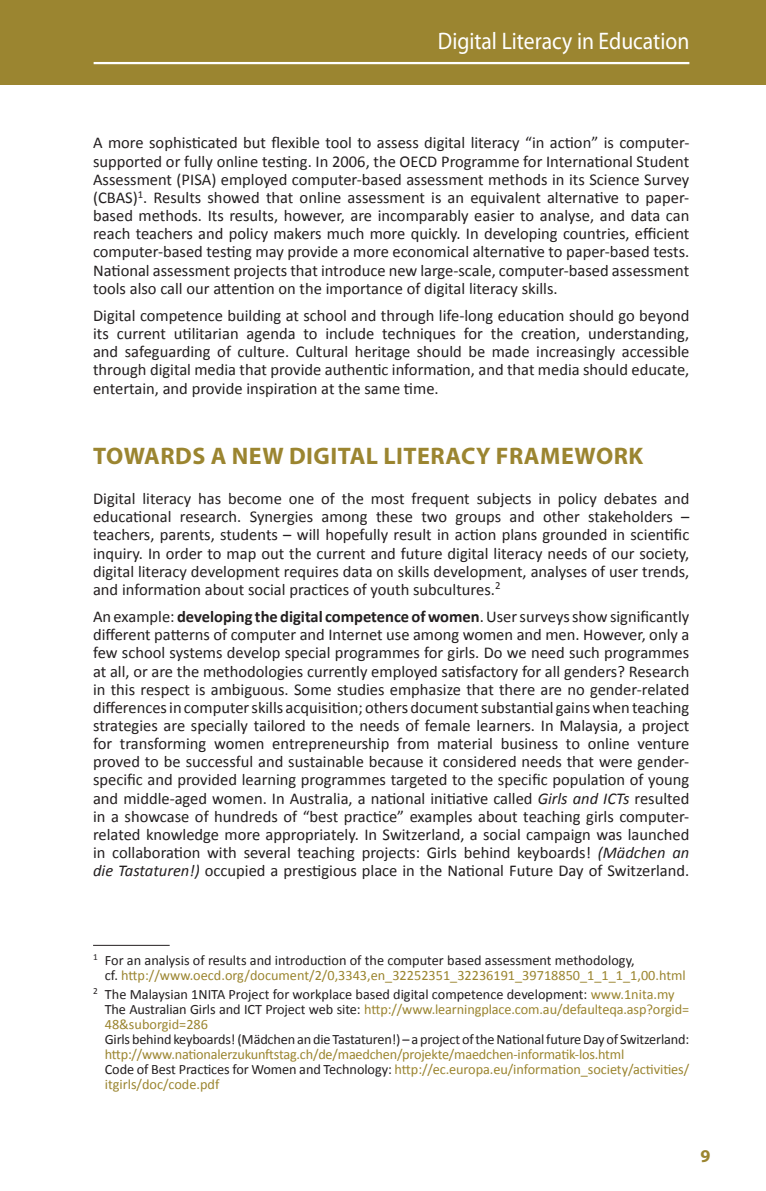
<style>
.page{position:relative;width:766px;height:1191px;background:#fff}
.page>*{position:absolute;margin:0;border:0;box-sizing:border-box;transform-origin:0 0}
.ZAG_1st{font:700 24px "Myriad Pro";letter-spacing:.02em;color:#9b8530}
.t1{font:24px "Myriad Pro";color:#fff;scale:.9 1}
.t2{font:700 18px "Myriad Pro";color:#9b8530}
.Text{font:16.5px/18.1px "Calibri";color:#231f20;text-align:justify}
.Snoska{font:14.25px/15px "Calibri";letter-spacing:-.005em;color:#9b8530}
.Snoska-2{font:14.25px "Calibri";letter-spacing:-.01em;color:#231f20}
.s1{font-weight:700}
.s2{font-style:italic}
.s3{color:#231f20}
.s4{color:#9b8530}
</style>
<div class="page">
<div style="left:0;top:0;width:765px;height:85px;background:#9b8530"></div>
<hr style="left:94px;top:62px;width:595px;height:2px;background:#fff">
<hr style="left:93px;top:945px;width:77px;height:1px;background:#231f20">
<h1 class="t1" style="left:438px;top:26px;width:281px">Digital Literacy in Education</h1>
<p class="Text" style="left:93px;top:133px;width:597px">A more sophisticated but flexible tool to assess digital literacy “in action” is computer&shy;supported or fully online testing. In 2006, the OECD Programme for International Student Assessment (PISA) employed computer-based assessment methods in its Science Survey (CBAS)<sup>1</sup>. Results showed that online assessment is an equivalent alternative to paper&shy;based methods. Its results, however, are incomparably easier to analyse, and data can reach teachers and policy makers much more quickly. In developing countries, efficient computer-based testing may provide a more economical alternative to paper-based tests.<br>National assessment projects that introduce new large-scale, computer-based assessment tools also call our attention on the importance of digital literacy skills.</p>
<p class="Text" style="left:93px;top:305px;width:597px">Digital competence building at school and through life-long education should go beyond its current utilitarian agenda to include techniques for the creation, understanding, and safeguarding of culture. Cultural heritage should be made increasingly accessible through digital media that provide authentic information, and that media should educate, entertain, and provide inspiration at the same time.</p>
<p class="ZAG_1st" style="left:93px;top:440px;width:551px">TOWARDS A NEW DIGITAL LITERACY FRAMEWORK</p>
<p class="Text" style="left:93px;top:489px;width:597px">Digital literacy has become one of the most frequent subjects in policy debates and educational research. Synergies among these two groups and other stakeholders – teachers, parents, students – will hopefully result in action plans grounded in scientific inquiry. In order to map out the current and future digital literacy needs of our society, digital literacy development requires data on skills development, analyses of user trends, and information about social practices of youth subcultures.<sup>2</sup></p>
<p class="Text" style="left:93px;top:607px;width:597px">An example: <span class="s1">developing the digital competence of women</span>. User surveys show significantly different patterns of computer and Internet use among women and men. However, only a few school systems develop special programmes for girls. Do we need such programmes at all, or are the methodologies currently employed satisfactory for all genders? Research in this respect is ambiguous. Some studies emphasize that there are no gender-related differences in computer skills acquisition; others document substantial gains when teaching strategies are specially tailored to the needs of female learners. In Malaysia, a project for transforming women entrepreneurship from material business to online venture proved to be successful and sustainable because it considered needs that were gender&shy;specific and provided learning programmes targeted to the specific population of young and middle-aged women. In Australia, a national initiative called <span class="s2">Girls and ICTs</span> resulted in a showcase of hundreds of “best practice” examples about teaching girls computer&shy;related knowledge more appropriately. In Switzerland, a social campaign was launched in collaboration with several teaching projects: Girls behind keyboards! <span class="s2">(Mädchen an die Tastaturen!)</span> occupied a prestigious place in the National Future Day of Switzerland.</p>
<p class="Snoska" style="left:105px;top:951px;width:582px;text-indent:-12px"><sup>1</sup> <span class="s3">For an analysis of results and introduction of the computer based assessment methodology,<br>cf.</span> http://www.oecd.org/document/2/0,3343,en_32252351_32236191_39718850_1_1_1_1,00.html</p>
<p class="Snoska-2" style="left:93px;top:985px;width:583px"><sup>2</sup> The Malaysian 1NITA Project for workplace based digital competence development: <span class="s4">www.1nita.my</span></p>
<p class="Snoska" style="left:105px;top:1001px;width:585px"><span class="s3">The Australian Girls and ICT Project web site:</span> http://www.learningplace.com.au/defaulteqa.asp?orgid=<br>48&amp;suborgid=286</p>
<p class="Snoska-2" style="left:105px;top:1030px;width:585px">Girls behind keyboards! (Mädchen an die Tastaturen!) – a project of the National future Day of Switzerland:</p>
<p class="Snoska" style="left:105px;top:1046px;width:521px">http://www.nationalerzukunftstag.ch/de/maedchen/projekte/maedchen-informatik-los.html</p>
<p class="Snoska" style="left:105px;top:1061px;width:586px"><span class="s3">Code of Best Practices for Women and Technology:</span> http://ec.europa.eu/information_society/activities/ itgirls/doc/code.pdf</p>
<p class="t2" style="left:700px;top:1144px;width:11px">9</p>
</div>
